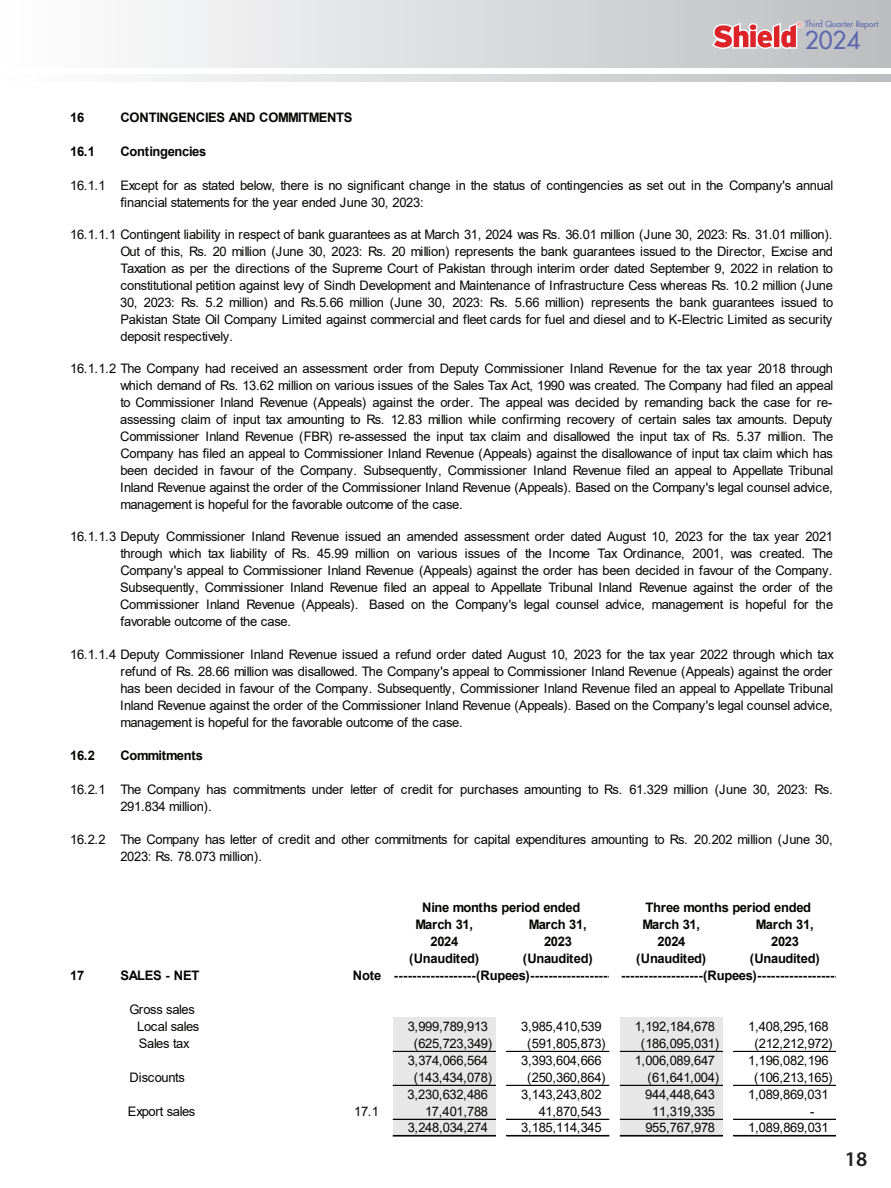
<style>
.page{position:relative;width:891px;height:1188px;background:#fff}
.page>*{position:absolute;margin:0;border:0;box-sizing:border-box;transform-origin:0 0}
.t1{font:500 24.15px "Futura";color:#5d67af}
.t2{font:600 21px "Myriad Pro";color:#231f20}
.t3{font:13.05px/17px "Arial";letter-spacing:-.025em;color:#040503;text-align:justify}
.t4{font:700 13.05px/17px "Arial";letter-spacing:-.02em;color:#040503;text-align:center}
.t5{font:500 8.4px "Futura";color:#5d67af}
</style>
<div class="page">
<div style="left:0;top:1px;width:891px;height:67px;background:linear-gradient(to right,#fff,#bcbec0)"></div>
<svg style="left:144px;top:75px;width:747px;height:7px"></svg>
<svg style="left:712px;top:21px;width:91px;height:28px"></svg>
<div style="left:393px;top:1017px;width:102px;height:120px;background:#e6e7e6"></div>
<div style="left:620px;top:1017px;width:102px;height:120px;background:#e6e7e6"></div>
<hr style="left:393px;top:1051px;width:102px;height:1px;background:#040503">
<hr style="left:507px;top:1051px;width:102px;height:1px;background:#040503">
<hr style="left:620px;top:1051px;width:102px;height:1px;background:#040503">
<hr style="left:393px;top:1085px;width:102px;height:1px;background:#040503">
<hr style="left:507px;top:1085px;width:102px;height:1px;background:#040503">
<hr style="left:620px;top:1085px;width:102px;height:1px;background:#040503">
<hr style="left:393px;top:1119px;width:102px;height:1px;background:#040503">
<hr style="left:507px;top:1119px;width:102px;height:1px;background:#040503">
<hr style="left:620px;top:1119px;width:102px;height:1px;background:#040503">
<hr style="left:393px;top:1135px;width:102px;height:1px;background:#040503">
<hr style="left:393px;top:1137px;width:102px;height:1px;background:#040503">
<hr style="left:507px;top:1135px;width:102px;height:1px;background:#040503">
<hr style="left:507px;top:1137px;width:102px;height:1px;background:#040503">
<hr style="left:620px;top:1135px;width:102px;height:1px;background:#040503">
<hr style="left:620px;top:1137px;width:102px;height:1px;background:#040503">
<hr style="left:734px;top:1051px;width:102px;height:1px;background:#040503">
<hr style="left:734px;top:1085px;width:102px;height:1px;background:#040503">
<hr style="left:734px;top:1119px;width:102px;height:1px;background:#040503">
<hr style="left:734px;top:1135px;width:102px;height:1px;background:#040503">
<hr style="left:734px;top:1137px;width:102px;height:1px;background:#040503">
<p class="t5" style="left:805px;top:19px;width:75px">Third Quarter Report</p>
<h1 class="t1" style="left:805px;top:25px;width:57px">2024</h1>
<p class="t4" style="left:70px;top:109px;width:16px">16</p>
<p class="t4" style="left:120px;top:109px;width:233px">CONTINGENCIES AND COMMITMENTS</p>
<p class="t4" style="left:70px;top:143px;width:26px">16.1</p>
<p class="t4" style="left:120px;top:143px;width:87px">Contingencies</p>
<p class="t3" style="left:70px;top:176px;width:37px">16.1.1</p>
<p class="t3" style="left:70px;top:226px;width:764px">16.1.1.1 Contingent liability in respect of bank guarantees as at March 31, 2024 was Rs. 36.01 million (June 30, 2023: Rs. 31.01 million).</p>
<p class="t3" style="left:120px;top:176px;width:714px">Except for as stated below, there is no significant change in the status of contingencies as set out in the Company's annual financial statements for the year ended June 30, 2023:</p>
<p class="t3" style="left:120px;top:243px;width:714px">Out of this, Rs. 20 million (June 30, 2023: Rs. 20 million) represents the bank guarantees issued to the Director, Excise and Taxation as per the directions of the Supreme Court of Pakistan through interim order dated September 9, 2022 in relation to constitutional petition against levy of Sindh Development and Maintenance of Infrastructure Cess whereas Rs. 10.2 million (June 30, 2023: Rs. 5.2 million) and Rs.5.66 million (June 30, 2023: Rs. 5.66 million) represents the bank guarantees issued to Pakistan State Oil Company Limited against commercial and fleet cards for fuel and diesel and to K-Electric Limited as security deposit respectively.</p>
<p class="t3" style="left:70px;top:360px;width:764px">16.1.1.2 The Company had received an assessment order from Deputy Commissioner Inland Revenue for the tax year 2018 through</p>
<p class="t3" style="left:120px;top:377px;width:715px">which demand of Rs. 13.62 million on various issues of the Sales Tax Act, 1990 was created. The Company had filed an appeal to Commissioner Inland Revenue (Appeals) against the order. The appeal was decided by remanding back the case for re&shy;assessing claim of input tax amounting to Rs. 12.83 million while confirming recovery of certain sales tax amounts. Deputy Commissioner Inland Revenue (FBR) re-assessed the input tax claim and disallowed the input tax of Rs. 5.37 million. The Company has filed an appeal to Commissioner Inland Revenue (Appeals) against the disallowance of input tax claim which has been decided in favour of the Company. Subsequently, Commissioner Inland Revenue filed an appeal to Appellate Tribunal Inland Revenue against the order of the Commissioner Inland Revenue (Appeals). Based on the Company's legal counsel advice, management is hopeful for the favorable outcome of the case.</p>
<p class="t3" style="left:70px;top:528px;width:764px">16.1.1.3 Deputy Commissioner Inland Revenue issued an amended assessment order dated August 10, 2023 for the tax year 2021</p>
<p class="t3" style="left:120px;top:545px;width:715px">through which tax liability of Rs. 45.99 million on various issues of the Income Tax Ordinance, 2001, was created. The Company's appeal to Commissioner Inland Revenue (Appeals) against the order has been decided in favour of the Company.<br>Subsequently, Commissioner Inland Revenue filed an appeal to Appellate Tribunal Inland Revenue against the order of the Commissioner Inland Revenue (Appeals). Based on the Company's legal counsel advice, management is hopeful for the favorable outcome of the case.</p>
<p class="t3" style="left:70px;top:645px;width:765px">16.1.1.4 Deputy Commissioner Inland Revenue issued a refund order dated August 10, 2023 for the tax year 2022 through which tax</p>
<p class="t3" style="left:120px;top:662px;width:714px">refund of Rs. 28.66 million was disallowed. The Company's appeal to Commissioner Inland Revenue (Appeals) against the order has been decided in favour of the Company. Subsequently, Commissioner Inland Revenue filed an appeal to Appellate Tribunal Inland Revenue against the order of the Commissioner Inland Revenue (Appeals). Based on the Company's legal counsel advice, management is hopeful for the favorable outcome of the case.</p>
<p class="t4" style="left:70px;top:748px;width:26px">16.2</p>
<p class="t4" style="left:121px;top:748px;width:84px">Commitments</p>
<p class="t3" style="left:70px;top:781px;width:37px">16.2.1</p>
<p class="t3" style="left:70px;top:831px;width:37px">16.2.2</p>
<p class="t3" style="left:120px;top:781px;width:714px">The Company has commitments under letter of credit for purchases amounting to Rs. 61.329 million (June 30, 2023: Rs.<br>291.834 million).</p>
<p class="t3" style="left:120px;top:831px;width:714px">The Company has letter of credit and other commitments for capital expenditures amounting to Rs. 20.202 million (June 30,<br>2023: Rs. 78.073 million).</p>
<p class="t4" style="left:422px;top:899px;width:160px">Nine months period ended</p>
<p class="t4" style="left:645px;top:899px;width:167px">Three months period ended</p>
<p class="t4" style="left:409px;top:917px;width:71px">March 31,<br>2024 (Unaudited)</p>
<p class="t4" style="left:523px;top:917px;width:71px">March 31,<br>2023 (Unaudited)</p>
<p class="t4" style="left:636px;top:917px;width:71px">March 31,<br>2024 (Unaudited)</p>
<p class="t4" style="left:750px;top:917px;width:71px">March 31,<br>2023 (Unaudited)</p>
<p class="t4" style="left:70px;top:967px;width:16px">17</p>
<p class="t4" style="left:120px;top:967px;width:80px">SALES - NET</p>
<p class="t4" style="left:353px;top:967px;width:497px">Note---------------------(Rupees)--------------------------------------(Rupees)--------------------</p>
<p class="t3" style="left:130px;top:1001px;width:71px;text-align:center">Gross sales<br>Local sales</p>
<p class="t3" style="left:408px;top:1018px;width:82px">3,999,789,913</p>
<p class="t3" style="left:521px;top:1018px;width:82px">3,985,410,539</p>
<p class="t3" style="left:635px;top:1018px;width:82px">1,192,184,678</p>
<p class="t3" style="left:748px;top:1018px;width:82px">1,408,295,168</p>
<p class="t3" style="left:139px;top:1035px;width:52px">Sales tax</p>
<p class="t3" style="left:414px;top:1035px;width:80px">(625,723,349)</p>
<p class="t3" style="left:527px;top:1035px;width:80px">(591,805,873)</p>
<p class="t3" style="left:641px;top:1035px;width:80px">(186,095,031)</p>
<p class="t3" style="left:754px;top:1035px;width:80px">(212,212,972)</p>
<p class="t3" style="left:408px;top:1052px;width:82px">3,374,066,564</p>
<p class="t3" style="left:521px;top:1052px;width:82px">3,393,604,666</p>
<p class="t3" style="left:635px;top:1052px;width:82px">1,006,089,647</p>
<p class="t3" style="left:748px;top:1052px;width:82px">1,196,082,196</p>
<p class="t3" style="left:130px;top:1069px;width:57px">Discounts</p>
<p class="t3" style="left:414px;top:1069px;width:80px">(143,434,078)</p>
<p class="t3" style="left:527px;top:1069px;width:80px">(250,360,864)</p>
<p class="t3" style="left:648px;top:1069px;width:73px">(61,641,004)</p>
<p class="t3" style="left:754px;top:1069px;width:80px">(106,213,165)</p>
<p class="t3" style="left:408px;top:1086px;width:82px">3,230,632,486</p>
<p class="t3" style="left:521px;top:1086px;width:82px">3,143,243,802</p>
<p class="t3" style="left:645px;top:1086px;width:71px">944,448,643</p>
<p class="t3" style="left:748px;top:1086px;width:82px">1,089,869,031</p>
<p class="t3" style="left:128px;top:1103px;width:69px">Export sales</p>
<p class="t3" style="left:354px;top:1103px;width:26px">17.1</p>
<p class="t3" style="left:425px;top:1103px;width:65px">17,401,788</p>
<p class="t3" style="left:539px;top:1103px;width:64px">41,870,543</p>
<p class="t3" style="left:652px;top:1103px;width:64px">11,319,335</p>
<p class="t3" style="left:810px;top:1103px;width:6px">-</p>
<p class="t3" style="left:408px;top:1119px;width:82px">3,248,034,274</p>
<p class="t3" style="left:521px;top:1119px;width:82px">3,185,114,345</p>
<p class="t3" style="left:645px;top:1119px;width:71px">955,767,978</p>
<p class="t3" style="left:748px;top:1119px;width:82px">1,089,869,031</p>
<h2 class="t2" style="left:845px;top:1146px;width:24px">18</h2>
</div>
